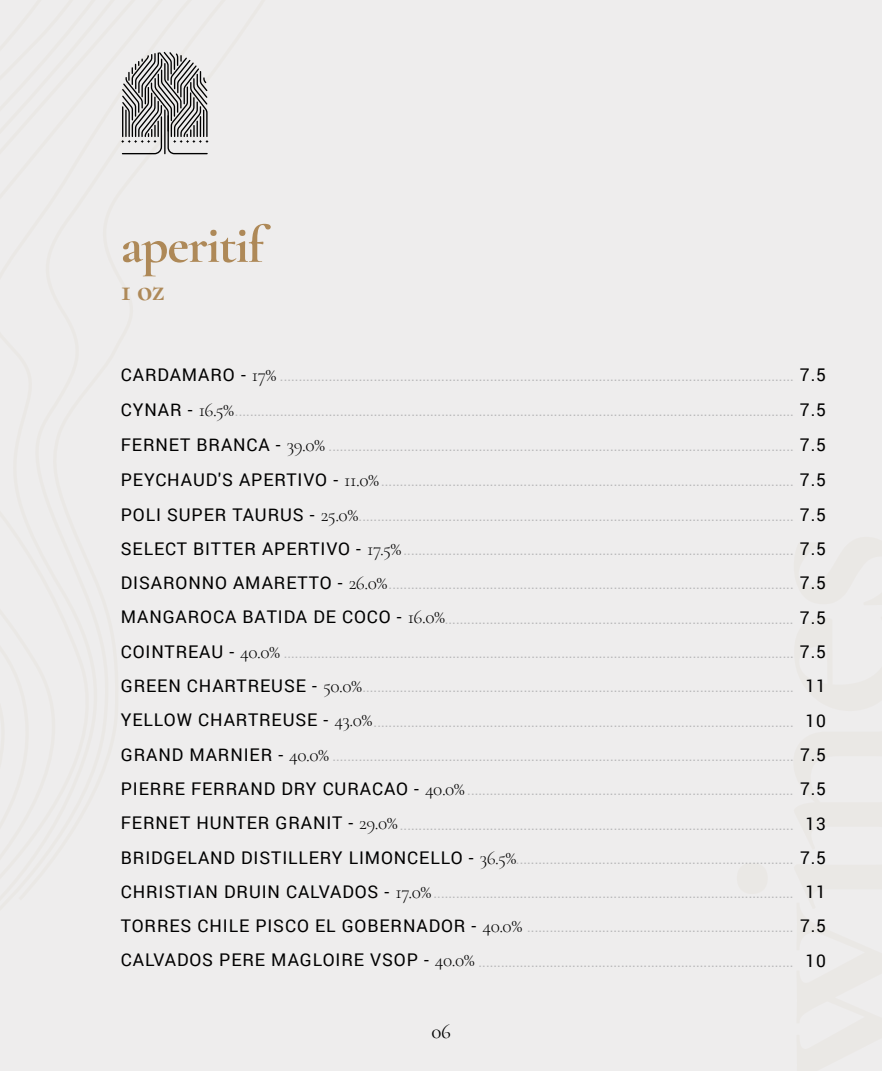
<style>
.page{position:relative;width:882px;height:1071px;background:#eeeded}
.page>*{position:absolute;margin:0;border:0;box-sizing:border-box;transform-origin:0 0}
.t1{font:700 52.5px "Cormorant Garamond";letter-spacing:-.025em;color:#ae8958}
.t2{font:700 31.5px "Cormorant Garamond";color:#ae8958}
.t3{font:21px "Cormorant Garamond";color:#000}
.t4{font:17.5px/34.5px "Roboto";letter-spacing:.05em;color:#000}
.t5{font:14px "Roboto";color:#b7b7b8}
.s1{font-family:"Cormorant Garamond";font-weight:300;font-size:19.25px}
</style>
<div class="page">
<svg style="left:121px;top:51px;width:88px;height:104px"></svg>
<h1 class="t1" style="left:121px;top:213px;width:144px">aperitif</h1>
<h2 class="t2" style="left:121px;top:270px;width:45px">1 oz</h2>
<p class="t4" style="left:121px;top:357px;width:403px">CARDAMARO - <span class="s1">17%<br></span>CYNAR - <span class="s1">16.5%<br></span>FERNET BRANCA - <span class="s1">39.0%<br></span>PEYCHAUD'S APERTIVO - <span class="s1">11.0%<br></span>POLI SUPER TAURUS - <span class="s1">25.0%<br></span>SELECT BITTER APERTIVO - <span class="s1">17.5%<br></span>DISARONNO AMARETTO - <span class="s1">26.0%<br></span>MANGAROCA BATIDA DE COCO - <span class="s1">16.0%<br></span>COINTREAU - <span class="s1">40.0%<br></span>GREEN CHARTREUSE - <span class="s1">50.0%<br></span>YELLOW CHARTREUSE - <span class="s1">43.0%<br></span>GRAND MARNIER - <span class="s1">40.0%<br></span>PIERRE FERRAND DRY CURACAO - <span class="s1">40.0%<br></span>FERNET HUNTER GRANIT - <span class="s1">29.0%<br></span>BRIDGELAND DISTILLERY LIMONCELLO - <span class="s1">36.5%<br></span>CHRISTIAN DRUIN CALVADOS - <span class="s1">17.0%<br></span>TORRES CHILE PISCO EL GOBERNADOR - <span class="s1">40.0%<br></span>CALVADOS PERE MAGLOIRE VSOP - <span class="s1">40.0%</span></p>
<p class="t4" style="left:800px;top:357px;width:28px;text-align:center">7.5<br>7.5<br>7.5<br>7.5<br>7.5<br>7.5<br>7.5<br>7.5<br>7.5<br>11<br>10<br>7.5<br>7.5<br>13<br>7.5<br>11<br>7.5<br>10</p>
<p class="t5" style="left:280px;top:366px;width:516px">.........................................................................................................................................</p>
<p class="t5" style="left:235px;top:401px;width:561px">.....................................................................................................................................................</p>
<p class="t5" style="left:329px;top:436px;width:467px">............................................................................................................................</p>
<p class="t5" style="left:381px;top:471px;width:414px">..............................................................................................................</p>
<p class="t5" style="left:359px;top:506px;width:437px">....................................................................................................................</p>
<p class="t5" style="left:404px;top:540px;width:392px">........................................................................................................</p>
<p class="t5" style="left:389px;top:575px;width:407px">............................................................................................................</p>
<p class="t5" style="left:445px;top:609px;width:350px">.............................................................................................</p>
<p class="t5" style="left:284px;top:643px;width:512px">........................................................................................................................................</p>
<p class="t5" style="left:362px;top:678px;width:433px">...................................................................................................................</p>
<p class="t5" style="left:374px;top:712px;width:422px">................................................................................................................</p>
<p class="t5" style="left:332px;top:746px;width:463px">...........................................................................................................................</p>
<p class="t5" style="left:467px;top:780px;width:328px">.......................................................................................</p>
<p class="t5" style="left:400px;top:815px;width:395px">.........................................................................................................</p>
<p class="t5" style="left:516px;top:849px;width:279px">..........................................................................</p>
<p class="t5" style="left:434px;top:883px;width:362px">................................................................................................</p>
<p class="t5" style="left:527px;top:918px;width:268px">.......................................................................</p>
<p class="t5" style="left:478px;top:952px;width:317px">....................................................................................</p>
<h3 class="t3" style="left:431px;top:1018px;width:21px">06</h3>
</div>
